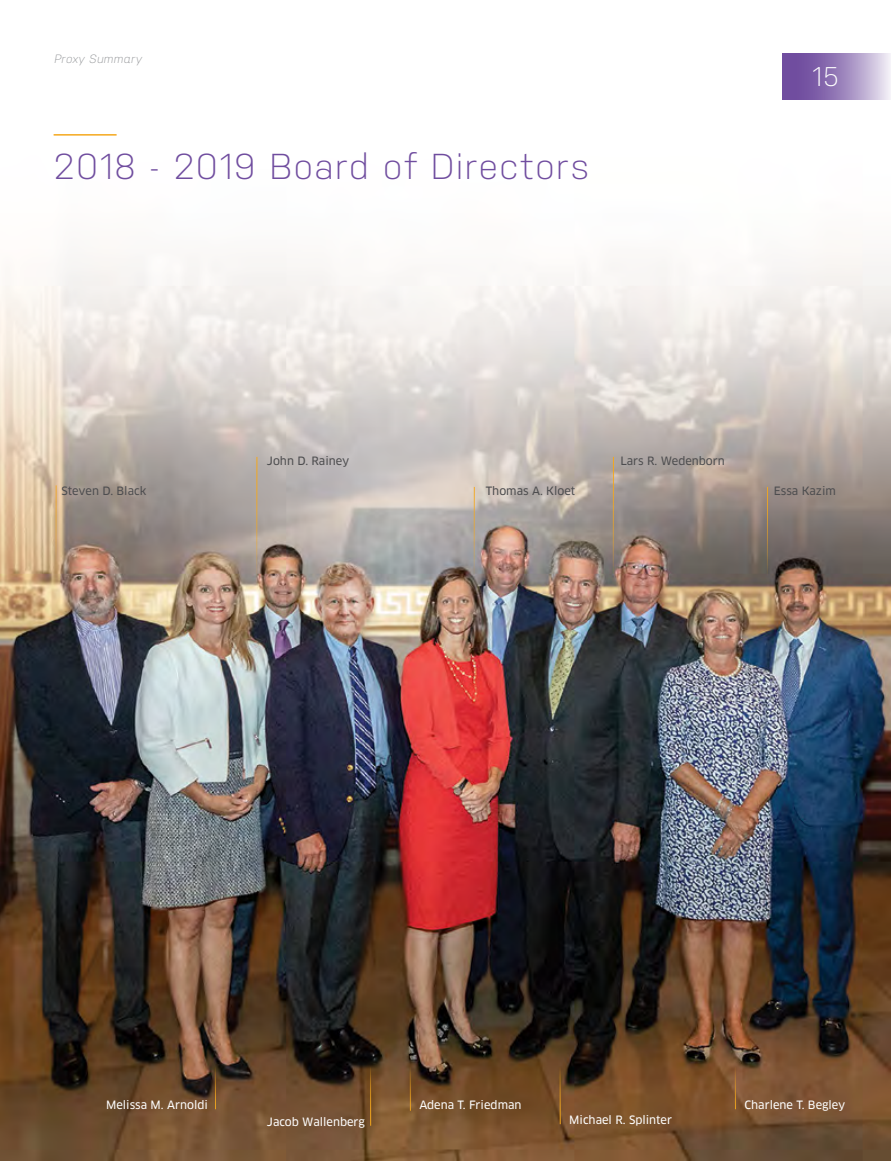
<style>
.page{position:relative;width:891px;height:1161px;background:#fff}
.page>*{position:absolute;margin:0;border:0;box-sizing:border-box;transform-origin:0 0}
.t1{font:300 36px "Nudista";letter-spacing:.045em;color:#704d9f}
.t2{font:300 27px "Nudista";color:#fff}
.t3{font:italic 300 12px "Nudista";letter-spacing:.025em;color:#939598}
.t4{font:11.25px "Clan Pro News";color:#fff}
.t5{font:11.25px "Clan Pro News";color:#4d4d4f}
</style>
<div class="page">
<img style="left:0;top:134px;width:891px;height:1027px">
<svg style="left:782px;top:53px;width:109px;height:47px;background:#9d86bd"></svg>
<hr style="left:410px;top:1066px;width:1px;height:45px;background:#f4a81d">
<hr style="left:560px;top:1066px;width:1px;height:58px;background:#f4a81d">
<hr style="left:735px;top:1066px;width:1px;height:43px;background:#f4a81d">
<hr style="left:767px;top:487px;width:1px;height:89px;background:#f4a81d">
<hr style="left:370px;top:1066px;width:1px;height:60px;background:#f4a81d">
<hr style="left:215px;top:1066px;width:1px;height:43px;background:#f4a81d">
<hr style="left:613px;top:457px;width:1px;height:119px;background:#f4a81d">
<hr style="left:474px;top:487px;width:1px;height:89px;background:#f4a81d">
<hr style="left:256px;top:457px;width:1px;height:119px;background:#f4a81d">
<hr style="left:56px;top:485px;width:1px;height:90px;background:#f4a81d">
<hr style="left:54px;top:134px;width:63px;height:2px;background:#f4a81d">
<p class="t3" style="left:54px;top:52px;width:89px">Proxy Summary</p>
<h1 class="t1" style="left:54px;top:145px;width:537px">2018 - 2019 Board of Directors</h1>
<h2 class="t2" style="left:812px;top:61px;width:28px">15</h2>
<p class="t5" style="left:62px;top:484px;width:86px">Steven D. Black</p>
<p class="t5" style="left:267px;top:454px;width:84px">John D. Rainey</p>
<p class="t5" style="left:486px;top:484px;width:91px">Thomas A. Kloet</p>
<p class="t5" style="left:620px;top:454px;width:106px">Lars R. Wedenborn</p>
<p class="t5" style="left:774px;top:484px;width:64px">Essa Kazim</p>
<p class="t4" style="left:106px;top:1098px;width:103px">Melissa M. Arnoldi</p>
<p class="t4" style="left:267px;top:1115px;width:100px">Jacob Wallenberg</p>
<p class="t4" style="left:419px;top:1098px;width:104px">Adena T. Friedman</p>
<p class="t4" style="left:569px;top:1113px;width:104px">Michael R. Splinter</p>
<p class="t4" style="left:744px;top:1098px;width:103px">Charlene T. Begley</p>
</div>
